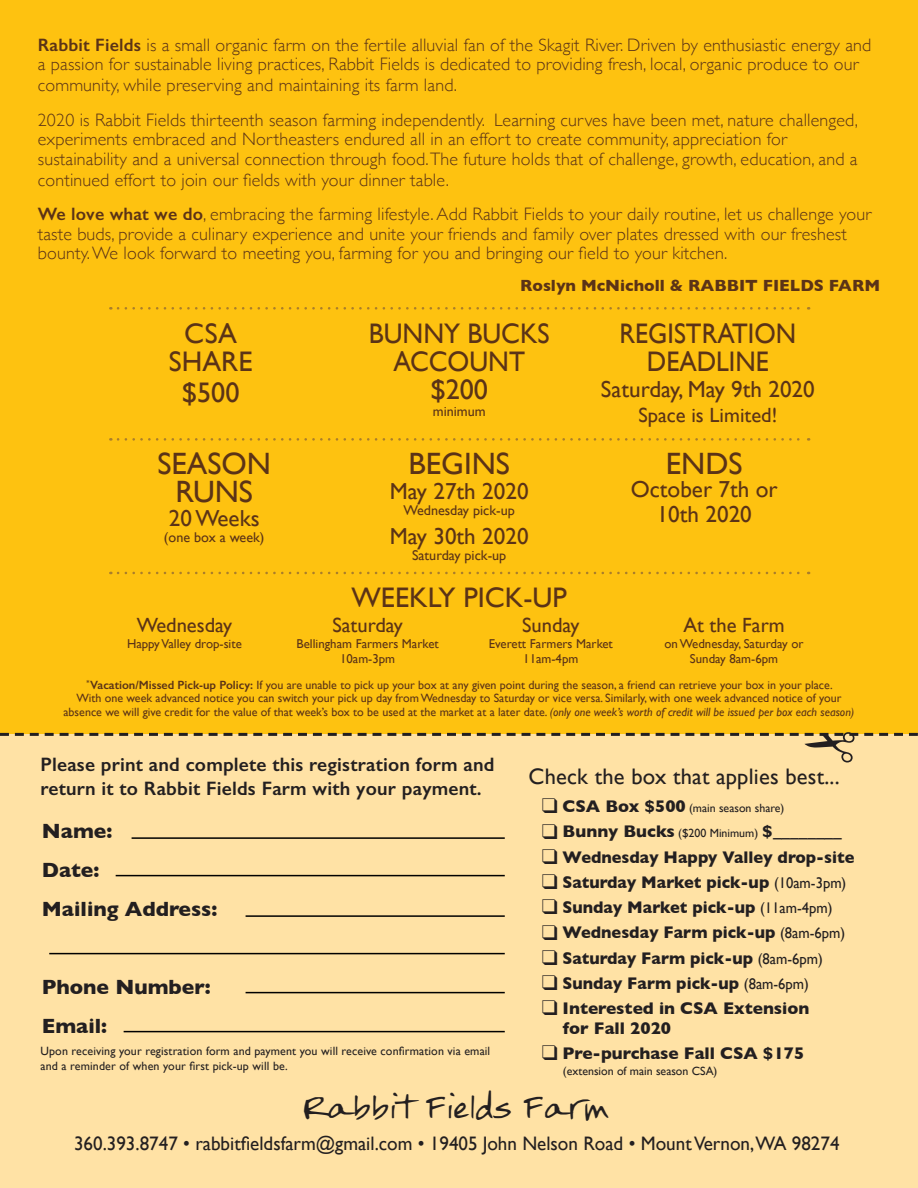
<style>
.page{position:relative;width:918px;height:1188px;background:#fec210}
.page>*{position:absolute;margin:0;border:0;box-sizing:border-box;transform-origin:0 0}
.t1{font:30.9px "Gill Sans";color:#5b3317}
.t2{font:28.2px "Gill Sans";color:#5b3317}
.t3{font:28.2px/28.2px "Gill Sans";color:#5b3317;text-align:center;scale:.92 1}
.t4{font:28.2px/28.2px "Gill Sans";color:#5b3317;text-align:center;scale:.94 1}
.t5{font:25.5px "FG Rebecca";color:#231f20}
.t6{font:23.1px "Gill Sans";color:#5b3317}
.t7{font:22.5px "Gill Sans";letter-spacing:.01em;color:#231f20}
.t8{font:700 21px "Gill Sans";color:#231f20}
.t9{font:20.55px "Gill Sans";color:#5b3317}
.t10{font:600 19.5px/24px "Gill Sans";letter-spacing:.01em;color:#231f20}
.t11{font:19.5px "Gill Sans";color:#231f20}
.t12{font:300 18px/20px "Gill Sans";letter-spacing:.01em;color:#5b3317}
.t13{font:700 17.25px "Gill Sans";color:#231f20;scale:.95 1}
.t14{font:700 17.25px "Gill Sans";color:#231f20}
.t15{font:700 16.5px "Gill Sans";color:#5b3317}
.t16{font:14.1px "Gill Sans";color:#5b3317}
.t17{font:12.9px "Gill Sans";color:#5b3317}
.t18{font:12px "Gill Sans";color:#5b3317}
.t19{font:12px/15px "Gill Sans";letter-spacing:.01em;color:#231f20}
.t20{font:11.85px "Gill Sans";color:#231f20}
.s1{font-weight:600}
.s2{font-style:italic}
.s3{font-weight:700;font-size:17.25px}
.s4{font-weight:400;font-size:11.85px}
.s5{font-weight:400;font-size:15.45px}
</style>
<div class="page">
<svg style="left:118px;top:307px;width:691px;height:3px"></svg>
<svg style="left:118px;top:438px;width:691px;height:3px"></svg>
<svg style="left:118px;top:572px;width:691px;height:2px"></svg>
<div style="left:0;top:734px;width:918px;height:454px;background:#ffe2a5"></div>
<hr style="left:132px;top:837px;width:373px;height:2px;background:#000">
<hr style="left:116px;top:875px;width:389px;height:1px;background:#000">
<hr style="left:246px;top:915px;width:259px;height:2px;background:#000">
<hr style="left:246px;top:992px;width:259px;height:1px;background:#000">
<hr style="left:124px;top:1031px;width:381px;height:1px;background:#000">
<hr style="left:49px;top:953px;width:456px;height:1px;background:#000">
<svg style="left:0;top:732px;width:918px;height:4px"></svg>
<p class="t12" style="left:38px;top:34px;width:835px"><span class="s1">Rabbit Fields</span> is a small organic farm on the fertile alluvial fan of the Skagit River. Driven by enthusiastic energy and a passion for sustainable living practices, Rabbit Fields is dedicated to providing fresh, local, organic produce to our community, while preserving and maintaining its farm land.</p>
<p class="t12" style="left:38px;top:109px;width:822px">2020 is Rabbit Fields thirteenth season farming independently. Learning curves have been met, nature challenged, experiments embraced and Northeasters endured all in an effort to create community, appreciation for sustainability and a universal connection through food. The future holds that of challenge, growth, education, and a continued effort to join our fields with your dinner table.</p>
<p class="t12" style="left:38px;top:204px;width:835px;line-height:19.5px"><span class="s1">We love what we do</span>, embracing the farming lifestyle. Add Rabbit Fields to your daily routine, let us challenge your taste buds, provide a culinary experience and unite your friends and family over plates dressed with our freshest bounty. We look forward to meeting you, farming for you and bringing our field to your kitchen.</p>
<p class="t15" style="left:520px;top:272px;width:362px">Roslyn McNicholl &amp; RABBIT FIELDS FARM</p>
<p class="t2" style="left:184px;top:316px;width:54px">CSA</p>
<p class="t2" style="left:169px;top:345px;width:85px">SHARE</p>
<p class="t2" style="left:182px;top:376px;width:59px">$500</p>
<p class="t3" style="left:620px;top:319px;width:193px">REGISTRATION<br>DEADLINE</p>
<p class="t6" style="left:601px;top:375px;width:215px">Saturday, May 9th 2020</p>
<p class="t9" style="left:638px;top:403px;width:140px">Space is Limited!</p>
<p class="t4" style="left:369px;top:319px;width:194px">BUNNY BUCKS<br>ACCOUNT</p>
<p class="t2" style="left:430px;top:373px;width:59px">$200</p>
<p class="t16" style="left:433px;top:403px;width:54px">minimum</p>
<p class="t1" style="left:157px;top:446px;width:115px">SEASON</p>
<p class="t1" style="left:175px;top:474px;width:79px">RUNS</p>
<p class="t6" style="left:169px;top:504px;width:92px">20 Weeks</p>
<p class="t16" style="left:164px;top:529px;width:102px">(one box a week)</p>
<p class="t1" style="left:408px;top:446px;width:103px">BEGINS</p>
<p class="t6" style="left:390px;top:477px;width:140px">May 27th 2020</p>
<p class="t16" style="left:404px;top:502px;width:113px">Wednesday pick-up</p>
<p class="t6" style="left:390px;top:522px;width:140px">May 30th 2020</p>
<p class="t16" style="left:412px;top:547px;width:96px">Saturday pick-up</p>
<p class="t2" style="left:351px;top:581px;width:217px">WEEKLY PICK-UP</p>
<p class="t1" style="left:666px;top:446px;width:78px">ENDS</p>
<p class="t6" style="left:631px;top:476px;width:149px">October 7th or</p>
<p class="t6" style="left:657px;top:500px;width:97px">10th 2020</p>
<p class="t9" style="left:332px;top:613px;width:72px">Saturday</p>
<p class="t17" style="left:297px;top:636px;width:144px">Bellingham Farmers Market</p>
<p class="t17" style="left:340px;top:651px;width:57px">10am-3pm</p>
<p class="t9" style="left:522px;top:613px;width:59px">Sunday</p>
<p class="t17" style="left:489px;top:636px;width:126px">Everett Farmers Market</p>
<p class="t17" style="left:523px;top:651px;width:57px">11am-4pm</p>
<p class="t9" style="left:683px;top:613px;width:103px">At the Farm</p>
<p class="t17" style="left:665px;top:636px;width:141px">on Wednesday, Saturday or</p>
<p class="t17" style="left:690px;top:651px;width:90px">Sunday 8am-6pm</p>
<p class="t18" style="left:86px;top:678px;width:748px"><sup>*</sup><span class="s1">Vacation/Missed Pick-up Policy:</span> If you are unable to pick up your box at any given point during the season, a friend can retrieve your box in your place.</p>
<p class="t18" style="left:76px;top:691px;width:767px">With one week advanced notice you can switch your pick up day from Wednesday to Saturday or vice versa. Similarly, with one week advanced notice of your</p>
<p class="t18" style="left:64px;top:705px;width:792px">absence we will give credit for the value of that week’s box to be used at the market at a later date. <span class="s2">(only one week’s worth of credit will be issued per box each season)</span></p>
<p class="t9" style="left:137px;top:613px;width:97px">Wednesday</p>
<p class="t17" style="left:127px;top:636px;width:116px">Happy Valley drop-site</p>
<p class="t10" style="left:40px;top:752px;width:455px">Please print and complete this registration form and return it to Rabbit Fields Farm with your payment.</p>
<p class="t8" style="left:42px;top:814px;width:72px">Name:</p>
<p class="t8" style="left:42px;top:853px;width:59px">Date:</p>
<p class="t8" style="left:42px;top:892px;width:177px">Mailing Address:</p>
<p class="t7" style="left:529px;top:764px;width:313px">Check the box that applies best...</p>
<p class="t20" style="left:542px;top:801px;width:244px">❑ <span class="s3">CSA Box $500</span> (main season share)</p>
<p class="t14" style="left:542px;top:818px;width:302px">❑ Bunny Bucks <span class="s4">($200 Minimum)</span> $________</p>
<p class="t13" style="left:542px;top:843px;width:331px">❑ Wednesday Happy Valley drop-site</p>
<p class="t13" style="left:542px;top:868px;width:322px">❑ Saturday Market pick-up <span class="s5">(10am-3pm)</span></p>
<p class="t13" style="left:542px;top:894px;width:307px">❑ Sunday Market pick-up <span class="s5">(11am-4pm)</span></p>
<p class="t13" style="left:542px;top:919px;width:321px">❑ Wednesday Farm pick-up <span class="s5">(8am-6pm)</span></p>
<p class="t13" style="left:542px;top:944px;width:297px">❑ Saturday Farm pick-up <span class="s5">(8am-6pm)</span></p>
<p class="t13" style="left:542px;top:969px;width:283px">❑ Sunday Farm pick-up <span class="s5">(8am-6pm)</span></p>
<p class="t14" style="left:542px;top:995px;width:269px">❑ Interested in CSA Extension</p>
<p class="t14" style="left:563px;top:1014px;width:110px">for Fall 2020</p>
<p class="t14" style="left:542px;top:1040px;width:264px">❑ Pre-purchase Fall CSA $175</p>
<p class="t20" style="left:563px;top:1064px;width:156px">(extension of main season CSA)</p>
<p class="t5" style="left:304px;top:1094px;width:307px">Rabbit Fields Farm</p>
<p class="t11" style="left:74px;top:1132px;width:767px">360.393.8747 • rabbitfieldsfarm@gmail.com • 19405 John Nelson Road • Mount Vernon,WA 98274</p>
<p class="t8" style="left:42px;top:970px;width:170px">Phone Number:</p>
<p class="t8" style="left:42px;top:1009px;width:67px">Email:</p>
<p class="t19" style="left:41px;top:1044px;width:451px">Upon receiving your registration form and payment you will receive confirmation via email and a reminder of when your first pick-up will be.</p>
</div>
